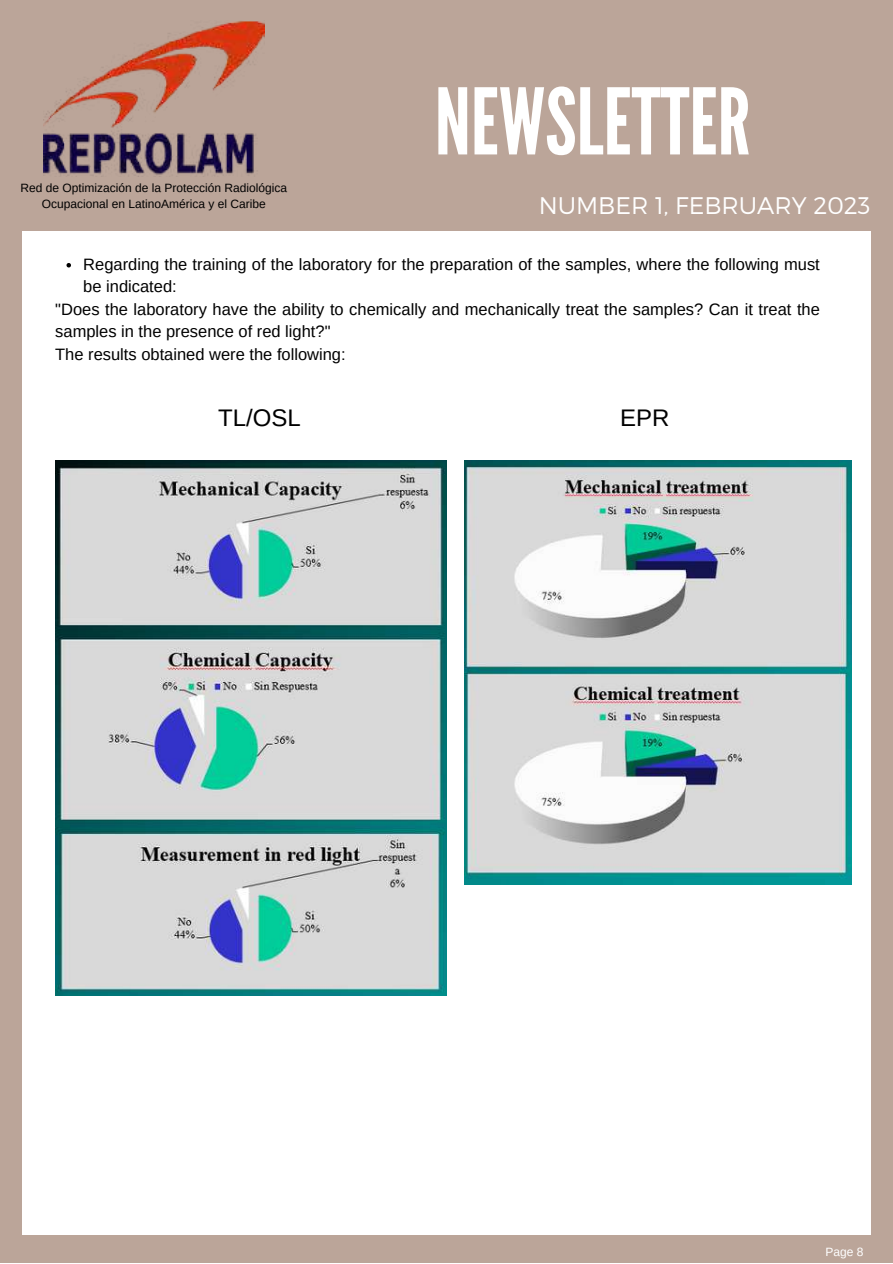
<style>
.page{position:relative;width:893px;height:1264px;background:#fff}
.page>*{position:absolute;margin:0;border:0;box-sizing:border-box;transform-origin:0 0}
.t1{font:91.5px "League Gothic";color:#fff}
.t2{font:300 24px "Montserrat";color:#fff}
.t3{font:24px "Arimo";color:#000}
.t4{font:16.5px "Arimo";color:#000}
.t5{font:12px/16px "Arimo";color:#000;text-align:center}
.t6{font:12px "Arimo";color:#fff}
</style>
<div class="page">
<div style="left:0;top:0;width:892px;height:1262px;background:#bba599"></div>
<div style="left:22px;top:231px;width:848px;height:1003px;background:#fff"></div>
<img style="left:44px;top:21px;width:220px;height:155px">
<img style="left:55px;top:460px;width:391px;height:535px">
<img style="left:464px;top:460px;width:387px;height:424px">
<svg style="left:66px;top:263px;width:5px;height:4px"></svg>
<p class="t5" style="left:21px;top:180px;width:268px">Red de Optimización de la Protección Radiológica<br>Ocupacional en LatinoAmérica y el Caribe</p>
<h1 class="t1" style="left:434px;top:69px;width:317px">NEWSLETTER</h1>
<h2 class="t2" style="left:538px;top:190px;width:333px">NUMBER 1, FEBRUARY 2023</h2>
<p class="t4" style="left:83px;top:255px;width:738px">Regarding the training of the laboratory for the preparation of the samples, where the following must</p>
<p class="t4" style="left:83px;top:277px;width:95px">be indicated:</p>
<p class="t4" style="left:55px;top:300px;width:766px">"Does the laboratory have the ability to chemically and mechanically treat the samples? Can it treat the</p>
<p class="t4" style="left:55px;top:322px;width:277px">samples in the presence of red light?"</p>
<p class="t4" style="left:55px;top:345px;width:292px">The results obtained were the following:</p>
<h2 class="t3" style="left:218px;top:404px;width:84px">TL/OSL</h2>
<h2 class="t3" style="left:620px;top:404px;width:51px">EPR</h2>
<p class="t6" style="left:825px;top:1245px;width:39px">Page 8</p>
</div>
